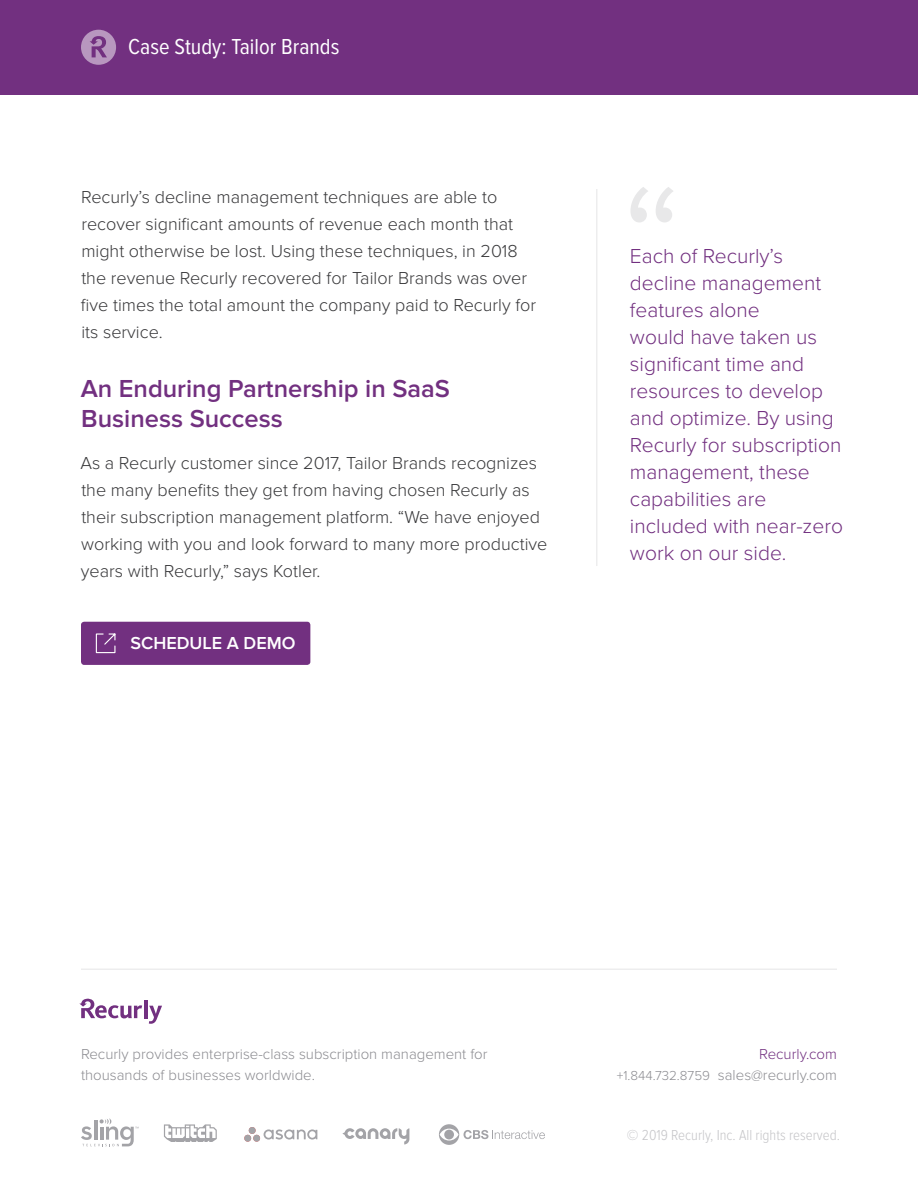
<style>
.page{position:relative;width:918px;height:1188px;background:#fff}
.page>*{position:absolute;margin:0;border:0;box-sizing:border-box;transform-origin:0 0}
.t1{font:300 180px "Proxima Nova Cond";color:#e8e8e9}
.t2{font:600 25.5px/30px "Proxima Nova";color:#723080}
.t3{font:22.5px "Proxima Nova Cond";color:#fff}
.t4{font:300 21px/27px "Proxima Nova";color:#723080}
.t5{font:300 18px/27px "Proxima Nova";color:#38383a}
.t6{font:600 18px "Proxima Nova";color:#fff}
.t7{font:300 15px/21px "Proxima Nova";color:#8c8c91}
.t8{font:300 15px "Proxima Nova Cond";color:#c5c5c8}
.s1{color:#723080}
.s2{font-size:13.5px}
</style>
<div class="page">
<div style="left:0;top:0;width:918px;height:94px;background:#723080"></div>
<svg style="left:81px;top:30px;width:35px;height:35px"></svg>
<hr style="left:81px;top:969px;width:756px;height:1px;background:#e8e8e9">
<hr style="left:144px;top:1000px;width:3px;height:18px;background:#723080">
<svg style="left:79px;top:999px;width:63px;height:19px"></svg>
<svg style="left:149px;top:1006px;width:13px;height:18px"></svg>
<svg style="left:164px;top:1124px;width:53px;height:18px"></svg>
<svg style="left:439px;top:1124px;width:106px;height:21px"></svg>
<svg style="left:81px;top:1118px;width:58px;height:28px"></svg>
<svg style="left:342px;top:1128px;width:67px;height:16px"></svg>
<svg style="left:244px;top:1127px;width:73px;height:15px"></svg>
<hr style="left:596px;top:189px;width:1px;height:377px;background:#e8e8e9">
<div style="left:81px;top:622px;width:229px;height:43px;background:#723080;border-radius:3px"></div>
<svg style="left:95px;top:633px;width:21px;height:21px"></svg>
<p class="t3" style="left:128px;top:34px;width:213px">Case Study: Tailor Brands</p>
<p class="t5" style="left:81px;top:184px;width:457px">Recurly’s decline management techniques are able to recover significant amounts of revenue each month that might otherwise be lost. Using these techniques, in 2018 the revenue Recurly recovered for Tailor Brands was over five times the total amount the company paid to Recurly for its service.</p>
<h2 class="t2" style="left:81px;top:374px;width:371px">An Enduring Partnership in SaaS<br>Business Success</h2>
<p class="t5" style="left:80px;top:449px;width:469px">As a Recurly customer since 2017, Tailor Brands recognizes the many benefits they get from having chosen Recurly as their subscription management platform. “We have enjoyed working with you and look forward to many more productive years with Recurly,” says Kotler.</p>
<p class="t6" style="left:131px;top:633px;width:167px">SCHEDULE A DEMO</p>
<h1 class="t1" style="left:619px;top:148px;width:66px">“</h1>
<p class="t4" style="left:630px;top:243px;width:215px">Each of Recurly’s decline management features alone<br>would have taken us significant time and resources to develop and optimize. By using<br>Recurly for subscription management, these capabilities are included with near-zero work on our side.</p>
<p class="t7" style="left:81px;top:1043px;width:408px">Recurly provides enterprise-class subscription management for thousands of businesses worldwide.</p>
<p class="t7" style="left:617px;top:1044px;width:222px;text-align:right"><span class="s1">Recurly.com<br></span><span class="s2">+1.844.732.8759</span> sales@recurly.com</p>
<p class="t8" style="left:627px;top:1127px;width:215px">© 2019 Recurly, Inc. All rights reserved.</p>
</div>
